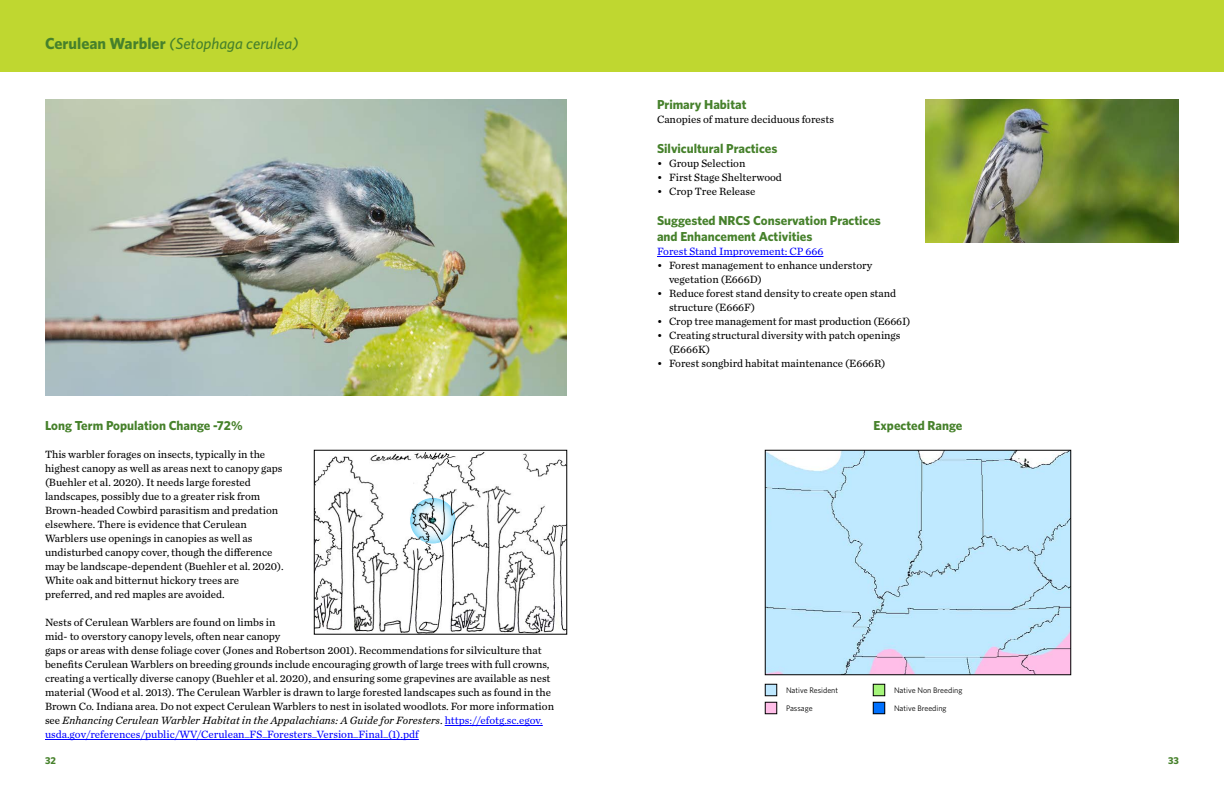
<style>
.page{position:relative;width:1224px;height:792px;background:#fff}
.page>*{position:absolute;margin:0;border:0;box-sizing:border-box;transform-origin:0 0}
.bird_name_header{font:italic 500 16px "Whitney";color:#46812b}
.t1{font:700 13px/16px "Whitney";color:#46812b}
.text_-_chronicle{font:11px/14px "Chronicle Text G2";color:#000}
.text_-_chronicle_-_i{font:11px/14px "Chronicle Text G2";color:#000}
.text_-_chronicle-2{font:11px "Chronicle Text G2";color:#00f}
.t2{font:700 10px "Whitney";color:#46812b}
.text_-_chronicle-3{font:8px "Whitney";color:#000}
.s1{font-weight:700;font-style:normal}
.s2{font-style:italic}
.s3{color:#00f}
</style>
<div class="page">
<div style="left:0;top:0;width:612px;height:72px;background:#bfd730"></div>
<div style="left:612px;top:0;width:612px;height:72px;background:#bfd730"></div>
<img style="left:45px;top:99px;width:522px;height:297px">
<img style="left:926px;top:99px;width:253px;height:144px">
<hr style="left:445px;top:725px;width:98px;height:1px;background:#00f">
<hr style="left:45px;top:739px;width:374px;height:1px;background:#00f">
<hr style="left:657px;top:256px;width:166px;height:1px;background:#00f">
<img style="left:767px;top:452px;width:302px;height:221px">
<img style="left:316px;top:453px;width:249px;height:179px">
<svg style="left:411px;top:498px;width:44px;height:45px"></svg>
<div style="left:410px;top:498px;width:45px;height:45px;border:1px solid #00aeef;border-radius:50%"></div>
<div style="left:873px;top:684px;width:12px;height:12px;background:#a5f57a"></div>
<div style="left:873px;top:702px;width:12px;height:12px;background:#0071fe"></div>
<div style="left:765px;top:684px;width:12px;height:12px;background:#bee8ff"></div>
<div style="left:765px;top:702px;width:12px;height:12px;background:#ffbee8"></div>
<p class="bird_name_header" style="left:45px;top:33px;width:255px"><span class="s1">Cerulean Warbler</span> (Setophaga cerulea)</p>
<p class="t1" style="left:45px;top:418px;width:199px">Long Term Population Change -72%</p>
<p class="text_-_chronicle" style="left:45px;top:447px;width:240px">This warbler forages on insects, typically in the highest canopy as well as areas next to canopy gaps (Buehler et al. 2020). It needs large forested landscapes, possibly due to a greater risk from Brown-headed Cowbird parasitism and predation elsewhere. There is evidence that Cerulean Warblers use openings in canopies as well as undisturbed canopy cover, though the difference may be landscape-dependent (Buehler et al. 2020).<br>White oak and bitternut hickory trees are preferred, and red maples are avoided.</p>
<p class="text_-_chronicle" style="left:45px;top:615px;width:511px">Nests of Cerulean Warblers are found on limbs in<br>mid- to overstory canopy levels, often near canopy<br>gaps or areas with dense foliage cover (Jones and Robertson 2001). Recommendations for silviculture that benefits Cerulean Warblers on breeding grounds include encouraging growth of large trees with full crowns, creating a vertically diverse canopy (Buehler et al. 2020), and ensuring some grapevines are available as nest material (Wood et al. 2013). The Cerulean Warbler is drawn to large forested landscapes such as found in the Brown Co. Indiana area. Do not expect Cerulean Warblers to nest in isolated woodlots. For more information see <span class="s2">Enhancing Cerulean Warbler Habitat in the Appalachians: A Guide for Foresters</span>. <span class="s3">https://efotg.sc.egov. usda.gov/references/public/WV/Cerulean_FS_Foresters_Version_Final_(1).pdf</span></p>
<p class="t1" style="left:657px;top:97px;width:91px">Primary Habitat</p>
<p class="text_-_chronicle" style="left:657px;top:112px;width:179px">Canopies of mature deciduous forests</p>
<p class="t1" style="left:657px;top:141px;width:122px">Silvicultural Practices</p>
<p class="text_-_chronicle_-_i" style="left:657px;top:156px;width:90px">• Group Selection</p>
<p class="text_-_chronicle_-_i" style="left:657px;top:170px;width:127px">• First Stage Shelterwood</p>
<p class="text_-_chronicle_-_i" style="left:657px;top:184px;width:100px">• Crop Tree Release</p>
<p class="t1" style="left:657px;top:213px;width:225px">Suggested NRCS Conservation Practices and Enhancement Activities</p>
<p class="text_-_chronicle-2" style="left:657px;top:243px;width:168px">Forest Stand Improvement: CP 666</p>
<p class="text_-_chronicle_-_i" style="left:669px;top:258px;width:205px;text-indent:-12px">• Forest management to enhance understory vegetation (E666D)</p>
<p class="text_-_chronicle_-_i" style="left:669px;top:286px;width:229px;text-indent:-12px">• Reduce forest stand density to create open stand structure (E666F)</p>
<p class="text_-_chronicle_-_i" style="left:657px;top:314px;width:255px">• Crop tree management for mast production (E666I)</p>
<p class="text_-_chronicle_-_i" style="left:669px;top:328px;width:233px;text-indent:-12px">• Creating structural diversity with patch openings (E666K)</p>
<p class="text_-_chronicle_-_i" style="left:657px;top:356px;width:230px">• Forest songbird habitat maintenance (E666R)</p>
<p class="t1" style="left:874px;top:418px;width:90px">Expected Range</p>
<p class="text_-_chronicle-3" style="left:786px;top:685px;width:54px">Native Resident</p>
<p class="text_-_chronicle-3" style="left:786px;top:703px;width:28px">Passage</p>
<p class="text_-_chronicle-3" style="left:894px;top:685px;width:70px">Native Non Breeding</p>
<p class="text_-_chronicle-3" style="left:894px;top:703px;width:54px">Native Breeding</p>
<p class="t2" style="left:45px;top:754px;width:12px">32</p>
<p class="t2" style="left:1168px;top:754px;width:12px">33</p>
</div>
